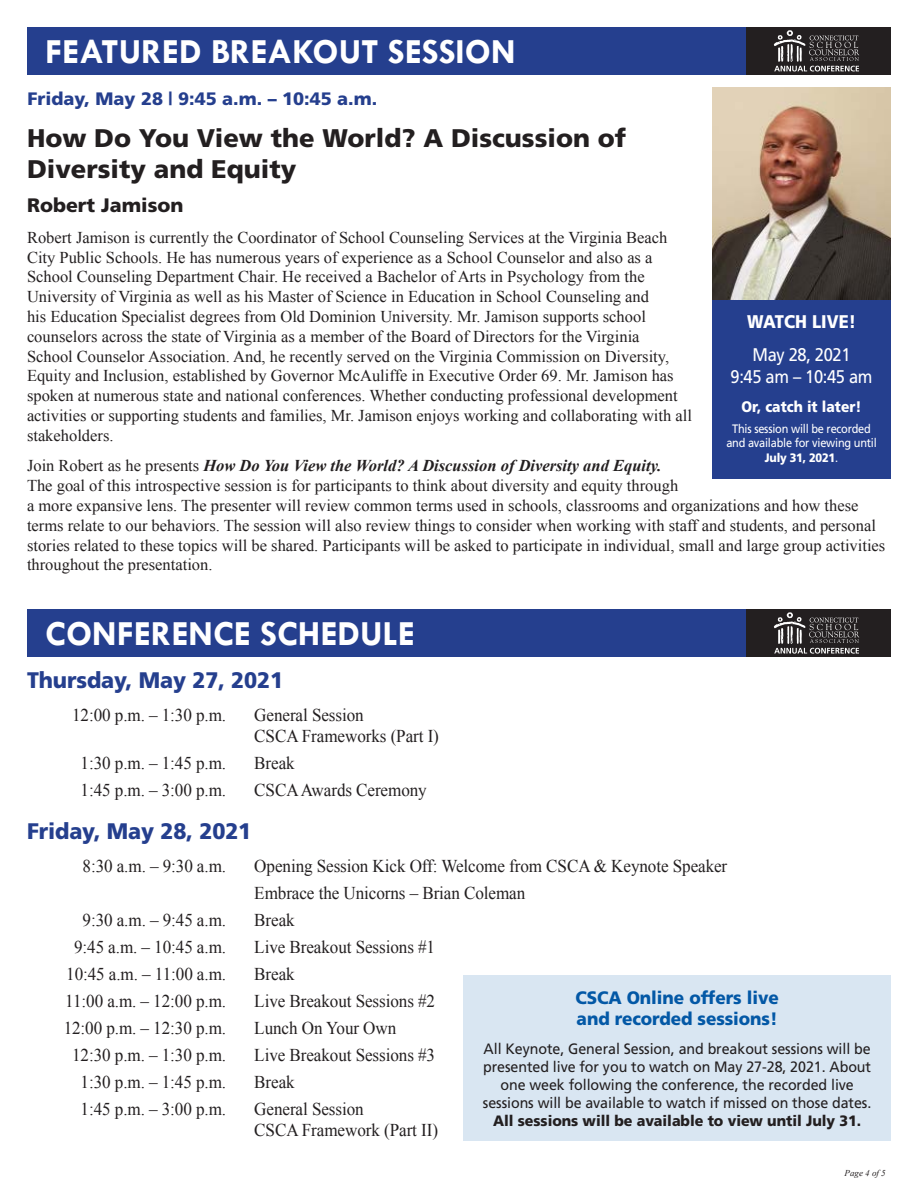
<style>
.page{position:relative;width:918px;height:1188px;background:#fff}
.page>*{position:absolute;margin:0;border:0;box-sizing:border-box;transform-origin:0 0}
.t1{font:700 35.55px "Tw Cen";color:#fff}
.t2{font:900 25.5px/30.6px "Frutiger";color:#231f20}
.t3{font:900 22.5px "Frutiger";letter-spacing:-.005em;color:#253f8e;scale:.95 1}
.t4{font:900 19.5px "Frutiger";color:#231f20}
.t5{font:18.3px/22px "Frutiger";letter-spacing:-.02em;color:#fff;text-align:center;scale:.9 1}
.t6{font:900 18.3px "Frutiger";color:#fff;scale:.9 1}
.t7{font:18px/21.6px "Times New Roman";letter-spacing:-.005em;color:#231f20;scale:.95 1}
.t8{font:900 18px/21.6px "Frutiger";letter-spacing:-.005em;color:#0358a6;scale:.95 1}
.t9{font:900 18px "Frutiger";color:#253f8e}
.t10{font:16.5px/19.8px "Times New Roman";color:#231f20}
.t11{font:900 15.3px "Frutiger";color:#fff;scale:.9 1}
.t12{font:15px/18px "Frutiger";letter-spacing:-.005em;color:#231f20;text-align:center;scale:.95 1}
.t13{font:900 15px "Frutiger";letter-spacing:-.005em;color:#231f20;scale:.95 1}
.t14{font:12.15px/14.7px "Frutiger";letter-spacing:-.02em;color:#fff;text-align:center;scale:.9 1}
.t15{font:italic 9px "Times New Roman";color:#231f20}
.s1{font-weight:700;font-style:italic}
.s2{font-weight:900}
</style>
<div class="page">
<div style="left:27px;top:609px;width:864px;height:48px;background:#231f20"></div>
<div style="left:27px;top:609px;width:718px;height:48px;background:#253f8e"></div>
<svg style="left:774px;top:612px;width:85px;height:42px"></svg>
<div style="left:27px;top:27px;width:864px;height:48px;background:#231f20"></div>
<div style="left:27px;top:27px;width:718px;height:48px;background:#253f8e"></div>
<svg style="left:774px;top:30px;width:85px;height:41px"></svg>
<div style="left:463px;top:975px;width:428px;height:165px;background:#d9e6f2"></div>
<img style="left:712px;top:87px;width:179px;height:213px">
<div style="left:712px;top:300px;width:179px;height:179px;background:#253f8e"></div>
<h1 class="t1" style="left:45px;top:30px;width:472px">FEATURED BREAKOUT SESSION</h1>
<p class="t9" style="left:28px;top:88px;width:351px">Friday, May 28 | 9:45 a.m. – 10:45 a.m.</p>
<h2 class="t2" style="left:27px;top:123px;width:601px">How Do You View the World? A Discussion of<br>Diversity and Equity</h2>
<p class="t4" style="left:27px;top:194px;width:158px">Robert Jamison</p>
<p class="t10" style="left:27px;top:227px;width:666px">Robert Jamison is currently the Coordinator of School Counseling Services at the Virginia Beach City Public Schools. He has numerous years of experience as a School Counselor and also as a School Counseling Department Chair. He received a Bachelor of Arts in Psychology from the University of Virginia as well as his Master of Science in Education in School Counseling and<br>his Education Specialist degrees from Old Dominion University. Mr. Jamison supports school counselors across the state of Virginia as a member of the Board of Directors for the Virginia<br>School Counselor Association. And, he recently served on the Virginia Commission on Diversity, Equity and Inclusion, established by Governor McAuliffe in Executive Order 69. Mr. Jamison has spoken at numerous state and national conferences. Whether conducting professional development activities or supporting students and families, Mr. Jamison enjoys working and collaborating with all stakeholders.</p>
<p class="t10" style="left:27px;top:456px;width:860px">Join Robert as he presents <span class="s1">How Do You View the World? A Discussion of Diversity and Equity.<br></span>The goal of this introspective session is for participants to think about diversity and equity through<br>a more expansive lens. The presenter will review common terms used in schools, classrooms and organizations and how these terms relate to our behaviors. The session will also review things to consider when working with staff and students, and personal stories related to these topics will be shared. Participants will be asked to participate in individual, small and large group activities throughout the presentation.</p>
<p class="t6" style="left:747px;top:311px;width:123px">WATCH LIVE!</p>
<p class="t5" style="left:731px;top:344px;width:159px">May 28, 2021<br>9:45 am – 10:45 am</p>
<p class="t11" style="left:741px;top:398px;width:135px">Or, catch it later!</p>
<p class="t14" style="left:726px;top:421px;width:169px">This session will be recorded and available for viewing until<br><span class="s2">July 31, 2021</span>.</p>
<h1 class="t1" style="left:45px;top:613px;width:371px">CONFERENCE SCHEDULE</h1>
<h3 class="t3" style="left:27px;top:667px;width:271px">Thursday, May 27, 2021</h3>
<p class="t7" style="left:72px;top:703px;width:164px">12:00 p.m. – 1:30 p.m.</p>
<p class="t7" style="left:254px;top:703px;width:196px">General Session<br>CSCA Frameworks (Part I)</p>
<p class="t7" style="left:81px;top:752px;width:155px">1:30 p.m. – 1:45 p.m.</p>
<p class="t7" style="left:254px;top:752px;width:44px">Break</p>
<p class="t7" style="left:81px;top:779px;width:155px">1:45 p.m. – 3:00 p.m.</p>
<p class="t7" style="left:254px;top:779px;width:183px">CSCA Awards Ceremony</p>
<h3 class="t3" style="left:27px;top:818px;width:238px">Friday, May 28, 2021</h3>
<p class="t7" style="left:83px;top:855px;width:153px">8:30 a.m. – 9:30 a.m.</p>
<p class="t7" style="left:254px;top:852px;width:499px;line-height:27px">Opening Session Kick Off: Welcome from CSCA &amp; Keynote Speaker<br>Embrace the Unicorns – Brian Coleman</p>
<p class="t7" style="left:83px;top:909px;width:153px">9:30 a.m. – 9:45 a.m.</p>
<p class="t7" style="left:254px;top:909px;width:44px">Break</p>
<p class="t7" style="left:74px;top:936px;width:162px">9:45 a.m. – 10:45 a.m.</p>
<p class="t7" style="left:254px;top:936px;width:192px">Live Breakout Sessions #1</p>
<p class="t7" style="left:66px;top:963px;width:170px">10:45 a.m. – 11:00 a.m.</p>
<p class="t7" style="left:254px;top:963px;width:44px">Break</p>
<p class="t7" style="left:65px;top:990px;width:171px">11:00 a.m. – 12:00 p.m.</p>
<p class="t7" style="left:254px;top:990px;width:192px">Live Breakout Sessions #2</p>
<p class="t7" style="left:64px;top:1017px;width:173px">12:00 p.m. – 12:30 p.m.</p>
<p class="t7" style="left:254px;top:1017px;width:151px">Lunch On Your Own</p>
<p class="t7" style="left:72px;top:1044px;width:164px">12:30 p.m. – 1:30 p.m.</p>
<p class="t7" style="left:254px;top:1044px;width:192px">Live Breakout Sessions #3</p>
<p class="t7" style="left:81px;top:1071px;width:155px">1:30 p.m. – 1:45 p.m.</p>
<p class="t7" style="left:254px;top:1071px;width:44px">Break</p>
<p class="t7" style="left:81px;top:1098px;width:155px">1:45 p.m. – 3:00 p.m.</p>
<p class="t7" style="left:254px;top:1098px;width:195px">General Session<br>CSCA Framework (Part II)</p>
<p class="t8" style="left:575px;top:986px;width:216px">CSCA Online offers live and recorded sessions!</p>
<p class="t12" style="left:483px;top:1040px;width:410px">All Keynote, General Session, and breakout sessions will be presented live for you to watch on May 27-28, 2021. About one week following the conference, the recorded live sessions will be available to watch if missed on those dates.</p>
<p class="t13" style="left:493px;top:1112px;width:389px">All sessions will be available to view until July 31.</p>
<p class="t15" style="left:845px;top:1167px;width:43px">Page 4 of 5</p>
</div>
